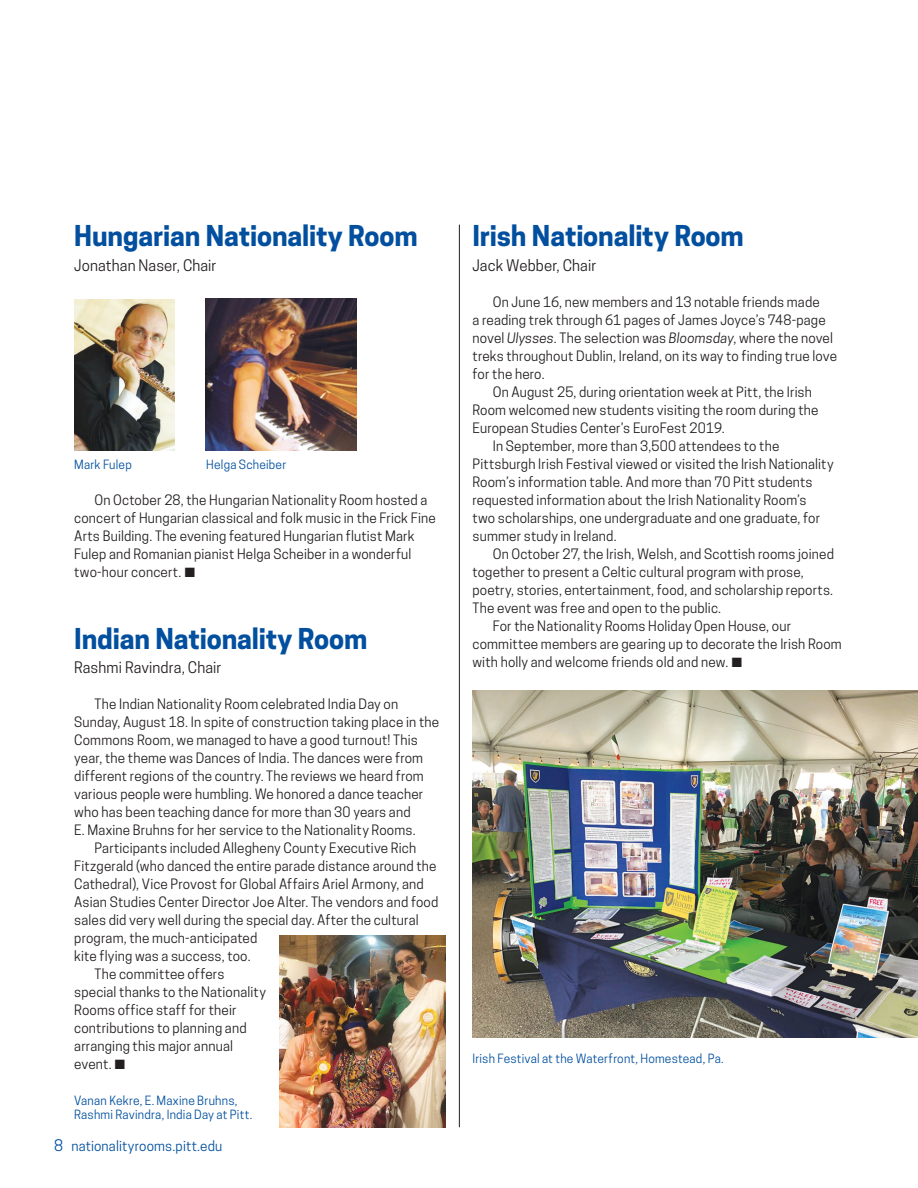
<style>
.page{position:relative;width:918px;height:1188px;background:#fff}
.page>*{position:absolute;margin:0;border:0;box-sizing:border-box;transform-origin:0 0}
.Headline{font:700 27px "Cooper Hewitt";letter-spacing:-.005em;color:#014f9e}
.byline{font:15px "Cooper Hewitt";letter-spacing:.005em;color:#231f20}
.body{font:13.5px/18px "Cooper Hewitt";letter-spacing:.01em;color:#231f20}
.t1{font:13.5px "Cooper Hewitt";letter-spacing:.01em;color:#014f9e}
.t2{font:12px/13.5px "Cooper Hewitt";letter-spacing:.015em;color:#014f9e}
.s1{font-size:15px}
.s2{font-style:italic}
</style>
<div class="page">
<hr style="left:459px;top:225px;width:1px;height:902px;background:#231f20">
<img style="left:74px;top:299px;width:100px;height:151px">
<img style="left:205px;top:298px;width:152px;height:152px">
<img style="left:280px;top:935px;width:166px;height:192px">
<img style="left:472px;top:690px;width:446px;height:348px">
<p class="Headline" style="left:74px;top:220px;width:345px">Hungarian Nationality Room</p>
<p class="byline" style="left:74px;top:256px;width:144px">Jonathan Naser, Chair</p>
<p class="t2" style="left:74px;top:458px;width:59px">Mark Fulep</p>
<p class="t2" style="left:206px;top:458px;width:82px">Helga Scheiber</p>
<p class="body" style="left:74px;top:491px;width:363px;text-indent:20px">On October 28, the Hungarian Nationality Room hosted a concert of Hungarian classical and folk music in the Frick Fine Arts Building. The evening featured Hungarian flutist Mark Fulep and Romanian pianist Helga Scheiber in a wonderful two-hour concert. ■</p>
<p class="Headline" style="left:74px;top:623px;width:295px">Indian Nationality Room</p>
<p class="byline" style="left:74px;top:659px;width:149px">Rashmi Ravindra, Chair</p>
<p class="body" style="left:74px;top:695px;width:366px;text-indent:20px">The Indian Nationality Room celebrated India Day on Sunday, August 18. In spite of construction taking place in the Commons Room, we managed to have a good turnout! This year, the theme was Dances of India. The dances were from different regions of the country. The reviews we heard from various people were humbling. We honored a dance teacher who has been teaching dance for more than 30 years and<br>E. Maxine Bruhns for her service to the Nationality Rooms.</p>
<p class="body" style="left:74px;top:839px;width:366px;text-indent:20px">Participants included Allegheny County Executive Rich Fitzgerald (who danced the entire parade distance around the Cathedral), Vice Provost for Global Affairs Ariel Armony, and Asian Studies Center Director Joe Alter. The vendors and food sales did very well during the special day. After the cultural program, the much-anticipated<br>kite flying was a success, too.</p>
<p class="body" style="left:74px;top:965px;width:193px;text-indent:20px">The committee offers special thanks to the Nationality<br>Rooms office staff for their contributions to planning and arranging this major annual event. ■</p>
<p class="t2" style="left:74px;top:1094px;width:180px">Vanan Kekre, E. Maxine Bruhns,<br>Rashmi Ravindra, India Day at Pitt.</p>
<p class="t1" style="left:54px;top:1138px;width:170px"><span class="s1">8</span> nationalityrooms.pitt.edu</p>
<p class="Headline" style="left:472px;top:220px;width:273px">Irish Nationality Room</p>
<p class="byline" style="left:472px;top:256px;width:125px">Jack Webber, Chair</p>
<p class="body" style="left:472px;top:293px;width:366px;text-indent:20px">On June 16, new members and 13 notable friends made<br>a reading trek through 61 pages of James Joyce’s 748-page novel <span class="s2">Ulysses</span>. The selection was <span class="s2">Bloomsday</span>, where the novel treks throughout Dublin, Ireland, on its way to finding true love for the hero.</p>
<p class="body" style="left:472px;top:383px;width:348px;text-indent:20px">On August 25, during orientation week at Pitt, the Irish<br>Room welcomed new students visiting the room during the<br>European Studies Center’s EuroFest 2019.</p>
<p class="body" style="left:472px;top:437px;width:363px;text-indent:20px">In September, more than 3,500 attendees to the Pittsburgh Irish Festival viewed or visited the Irish Nationality Room’s information table. And more than 70 Pitt students requested information about the Irish Nationality Room’s<br>two scholarships, one undergraduate and one graduate, for summer study in Ireland.</p>
<p class="body" style="left:472px;top:545px;width:363px;text-indent:20px">On October 27, the Irish, Welsh, and Scottish rooms joined together to present a Celtic cultural program with prose, poetry, stories, entertainment, food, and scholarship reports.<br>The event was free and open to the public.</p>
<p class="body" style="left:472px;top:617px;width:371px;text-indent:20px">For the Nationality Rooms Holiday Open House, our committee members are gearing up to decorate the Irish Room with holly and welcome friends old and new. ■</p>
<p class="t2" style="left:472px;top:1052px;width:253px">Irish Festival at the Waterfront, Homestead, Pa.</p>
</div>
